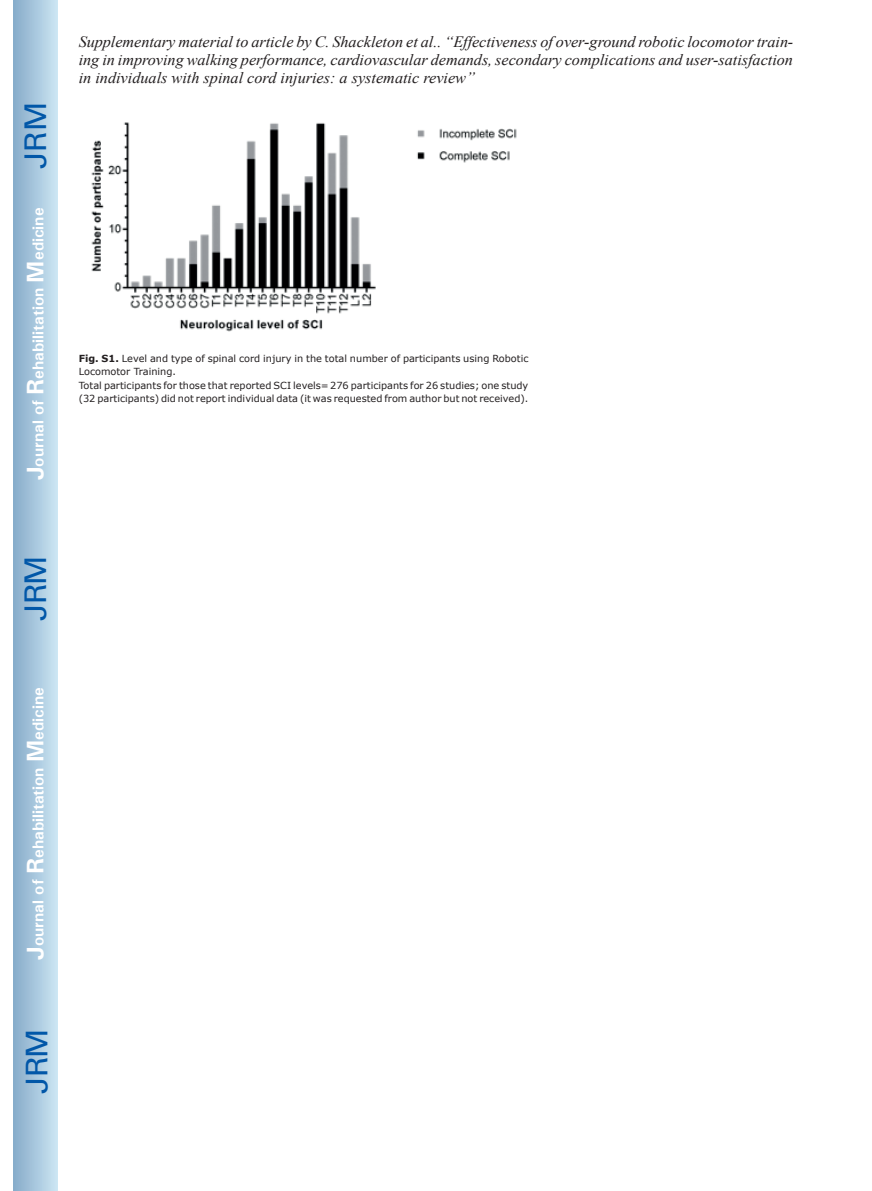
<style>
.page{position:relative;width:872px;height:1191px;background:#fff}
.page>*{position:absolute;margin:0;border:0;box-sizing:border-box;transform-origin:0 0}
.t1{font:30px "Univers";letter-spacing:-.03em;color:#0157a8}
.t2{font:italic 15.75px/18px "Times New Roman";color:#231f20;text-align:justify}
.t3{font:700 15.75px "Univers";color:#fff}
.t4{font:9.75px/13.5px "Verdana";color:#231f20}
.s1{font-size:24px}
.s2{font-weight:700}
</style>
<div class="page">
<div style="left:14px;top:0;width:43px;height:1191px;background:linear-gradient(to right,#88acca,#cbe5f2)"></div>
<img style="left:91px;top:122px;width:426px;height:210px">
<h1 class="t1" style="left:18px;top:169px;width:68px;rotate:-90deg">JRM</h1>
<h2 class="t3" style="left:28px;top:480px;width:274px;rotate:-90deg"><span class="s1">J</span>ournal of <span class="s1">R</span>ehabilitation <span class="s1">M</span>edicine</h2>
<p class="t2" style="left:79px;top:32px;width:716px">Supplementary material to article by C. Shackleton et al.. “Effectiveness of over-ground robotic locomotor train&shy;ing in improving walking performance, cardiovascular demands, secondary complications and user-satisfaction in individuals with spinal cord injuries: a systematic review”</p>
<p class="t4" style="left:79px;top:352px;width:451px"><span class="s2">Fig. S1.</span> Level and type of spinal cord injury in the total number of participants using Robotic Locomotor Training.<br>Total participants for those that reported SCI levels=276 participants for 26 studies; one study (32 participants) did not report individual data (it was requested from author but not received).</p>
<h1 class="t1" style="left:18px;top:620px;width:67px;rotate:-90deg">JRM</h1>
<h2 class="t3" style="left:28px;top:959px;width:274px;rotate:-90deg"><span class="s1">J</span>ournal of <span class="s1">R</span>ehabilitation <span class="s1">M</span>edicine</h2>
<h1 class="t1" style="left:19px;top:1093px;width:67px;rotate:-90deg">JRM</h1>
</div>
